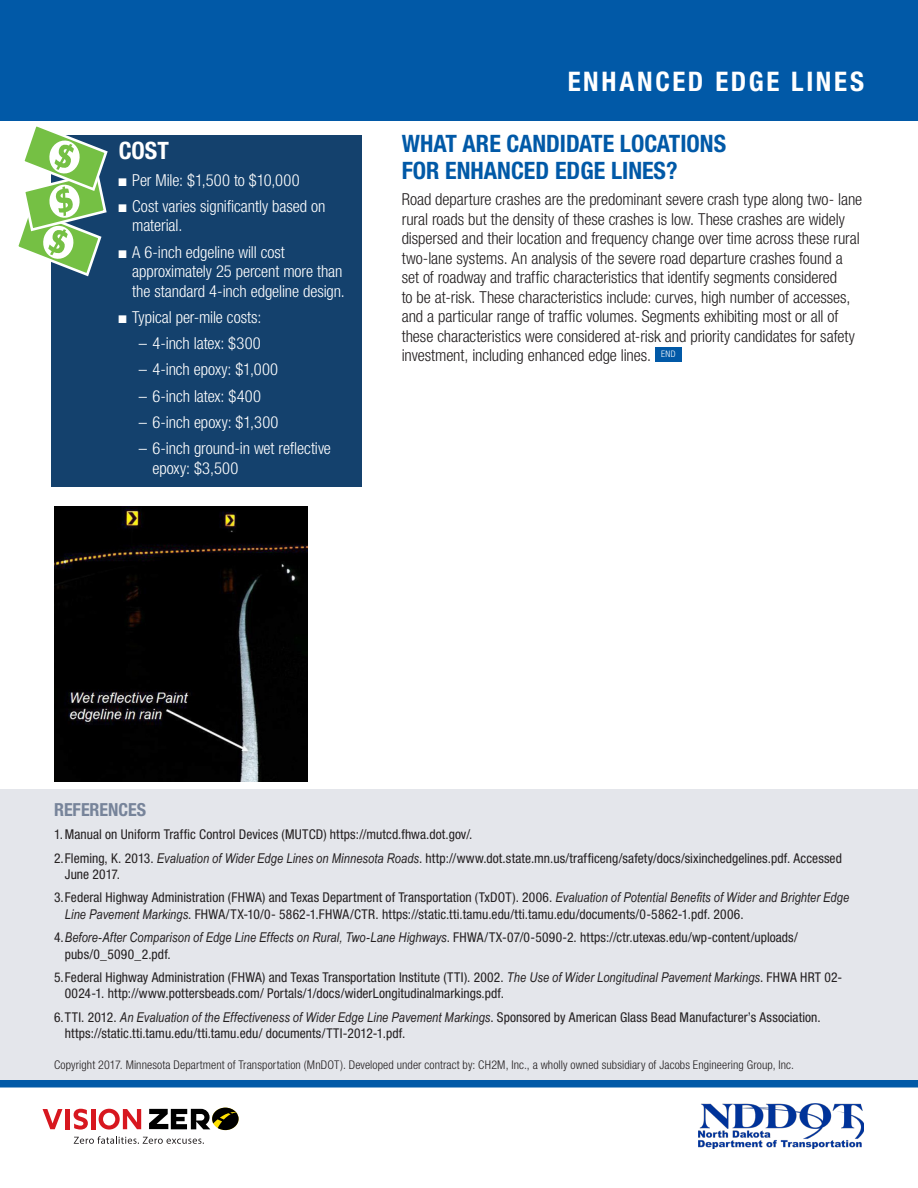
<style>
.page{position:relative;width:918px;height:1188px;background:#fff}
.page>*{position:absolute;margin:0;border:0;box-sizing:border-box;transform-origin:0 0}
.t1{font:700 condensed 27px "Helvetica Neue LT Std";letter-spacing:.1em;color:#fff}
.Heading_3{font:700 condensed 24px/27px "Helvetica Neue LT Std";color:#0159a7}
.Heading_4{font:700 condensed 24px "Helvetica Neue LT Std";color:#fff}
.reference_title{font:700 condensed 18px "Helvetica Neue LT Std";color:#77849a}
.Body_Txt2{font:300 condensed 16.5px/19.5px "Helvetica Neue LT Std";letter-spacing:-.005em;color:#231f20}
.t2{font:300 condensed 16.5px/19.5px "Helvetica Neue LT Std";letter-spacing:-.005em;color:#fff}
.references{font:condensed 13.5px/16.5px "Helvetica Neue LT Std";letter-spacing:.01em;color:#231f20}
.Body_Txt2-2{font:300 condensed 12px "Helvetica Neue LT Std";letter-spacing:.01em;color:#231f20}
.Body_Txt2-3{font:300 condensed 9px "Helvetica Neue LT Std";color:#fff}
.s1{font-family:"Arial Narrow";font-weight:400;font-stretch:normal}
.s2{font-family:"Arial Narrow";font-style:italic;font-stretch:normal}
</style>
<div class="page">
<div style="left:0;top:0;width:918px;height:121px;background:#0159a7"></div>
<img style="left:698px;top:1104px;width:166px;height:45px">
<div style="left:0;top:789px;width:918px;height:295px;background:#e4e6eb"></div>
<div style="left:655px;top:347px;width:27px;height:14px;background:#0159a7"></div>
<img style="left:54px;top:506px;width:254px;height:275px">
<svg style="left:43px;top:1109px;width:19px;height:20px"></svg>
<div style="left:65px;top:1109px;width:5px;height:20px;background:#d7171f"></div>
<svg style="left:74px;top:1109px;width:14px;height:21px"></svg>
<div style="left:91px;top:1109px;width:5px;height:20px;background:#d7171f"></div>
<svg style="left:99px;top:1109px;width:42px;height:21px"></svg>
<svg style="left:149px;top:1108px;width:90px;height:22px"></svg>
<svg style="left:74px;top:1136px;width:130px;height:8px"></svg>
<div style="left:0;top:1080px;width:918px;height:8px;background:#0159a7"></div>
<div style="left:51px;top:135px;width:311px;height:352px;background:#14416d"></div>
<svg style="left:18px;top:126px;width:90px;height:151px"></svg>
<p class="Heading_4" style="left:119px;top:136px;width:52px">COST</p>
<p class="t2" style="left:119px;top:170px;width:182px"><span class="s1">■</span> Per Mile: $1,500 to $10,000</p>
<p class="t2" style="left:132px;top:196px;width:195px;text-indent:-14px"><span class="s1">■</span> Cost varies significantly based on material.</p>
<p class="t2" style="left:132px;top:242px;width:214px;text-indent:-14px"><span class="s1">■</span> A 6-inch edgeline will cost approximately 25 percent more than the standard 4-inch edgeline design.</p>
<p class="t2" style="left:119px;top:307px;width:144px"><span class="s1">■</span> Typical per-mile costs:</p>
<p class="t2" style="left:139px;top:333px;width:123px">– 4-inch latex: $300</p>
<p class="t2" style="left:139px;top:360px;width:141px">– 4-inch epoxy: $1,000</p>
<p class="t2" style="left:139px;top:386px;width:124px">– 6-inch latex: $400</p>
<p class="t2" style="left:139px;top:412px;width:141px">– 6-inch epoxy: $1,300</p>
<p class="t2" style="left:152px;top:438px;width:180px;text-indent:-14px">– 6-inch ground-in wet reflective epoxy: $3,500</p>
<h1 class="t1" style="left:568px;top:65px;width:298px">ENHANCED EDGE LINES</h1>
<p class="Heading_3" style="left:402px;top:130px;width:326px">WHAT ARE CANDIDATE LOCATIONS<br>FOR ENHANCED EDGE LINES?</p>
<p class="Body_Txt2" style="left:402px;top:190px;width:462px">Road departure crashes are the predominant severe crash type along two- lane rural roads but the density of these crashes is low. These crashes are widely dispersed and their location and frequency change over time across these rural two-lane systems. An analysis of the severe road departure crashes found a set of roadway and traffic characteristics that identify segments considered<br>to be at-risk. These characteristics include: curves, high number of accesses, and a particular range of traffic volumes. Segments exhibiting most or all of these characteristics were considered at-risk and priority candidates for safety investment, including enhanced edge lines.</p>
<p class="Body_Txt2-3" style="left:661px;top:349px;width:16px">END</p>
<p class="reference_title" style="left:54px;top:799px;width:94px">REFERENCES</p>
<p class="references" style="left:54px;top:826px;width:420px">1.Manual on Uniform Traffic Control Devices (MUTCD) https://mutcd.fhwa.dot.gov/.</p>
<p class="references" style="left:65px;top:849px;width:779px;text-indent:-11px">2.Fleming, K. 2013. <span class="s2">Evaluation of Wider Edge Lines on Minnesota Roads</span>. http://www.dot.state.mn.us/trafficeng/safety/docs/sixinchedgelines.pdf. Accessed<br>June 2017.</p>
<p class="references" style="left:65px;top:889px;width:786px;text-indent:-11px">3.Federal Highway Administration (FHWA) and Texas Department of Transportation (TxDOT). 2006. <span class="s2">Evaluation of Potential Benefits of Wider and Brighter Edge<br>Line Pavement Markings</span>. FHWA/TX-10/0- 5862-1.FHWA/CTR. https://static.tti.tamu.edu/tti.tamu.edu/documents/0-5862-1.pdf. 2006.</p>
<p class="references" style="left:65px;top:929px;width:735px;text-indent:-11px">4.<span class="s2">Before-After Comparison of Edge Line Effects on Rural, Two-Lane Highways</span>. FHWA/TX-07/0-5090-2. https://ctr.utexas.edu/wp-content/uploads/ pubs/0_5090_2.pdf.</p>
<p class="references" style="left:65px;top:969px;width:779px;text-indent:-11px">5.Federal Highway Administration (FHWA) and Texas Transportation Institute (TTI). 2002. <span class="s2">The Use of Wider Longitudinal Pavement Markings</span>. FHWA HRT 02-<br>0024-1. http://www.pottersbeads.com/ Portals/1/docs/widerLongitudinalmarkings.pdf.</p>
<p class="references" style="left:65px;top:1008px;width:757px;text-indent:-11px">6.TTI. 2012. <span class="s2">An Evaluation of the Effectiveness of Wider Edge Line Pavement Markings</span>. Sponsored by American Glass Bead Manufacturer’s Association. https://static.tti.tamu.edu/tti.tamu.edu/ documents/TTI-2012-1.pdf.</p>
<p class="Body_Txt2-2" style="left:54px;top:1058px;width:742px">Copyright 2017. Minnesota Department of Transportation (MnDOT). Developed under contract by: CH2M, Inc., a wholly owned subsidiary of Jacobs Engineering Group, Inc.</p>
</div>
